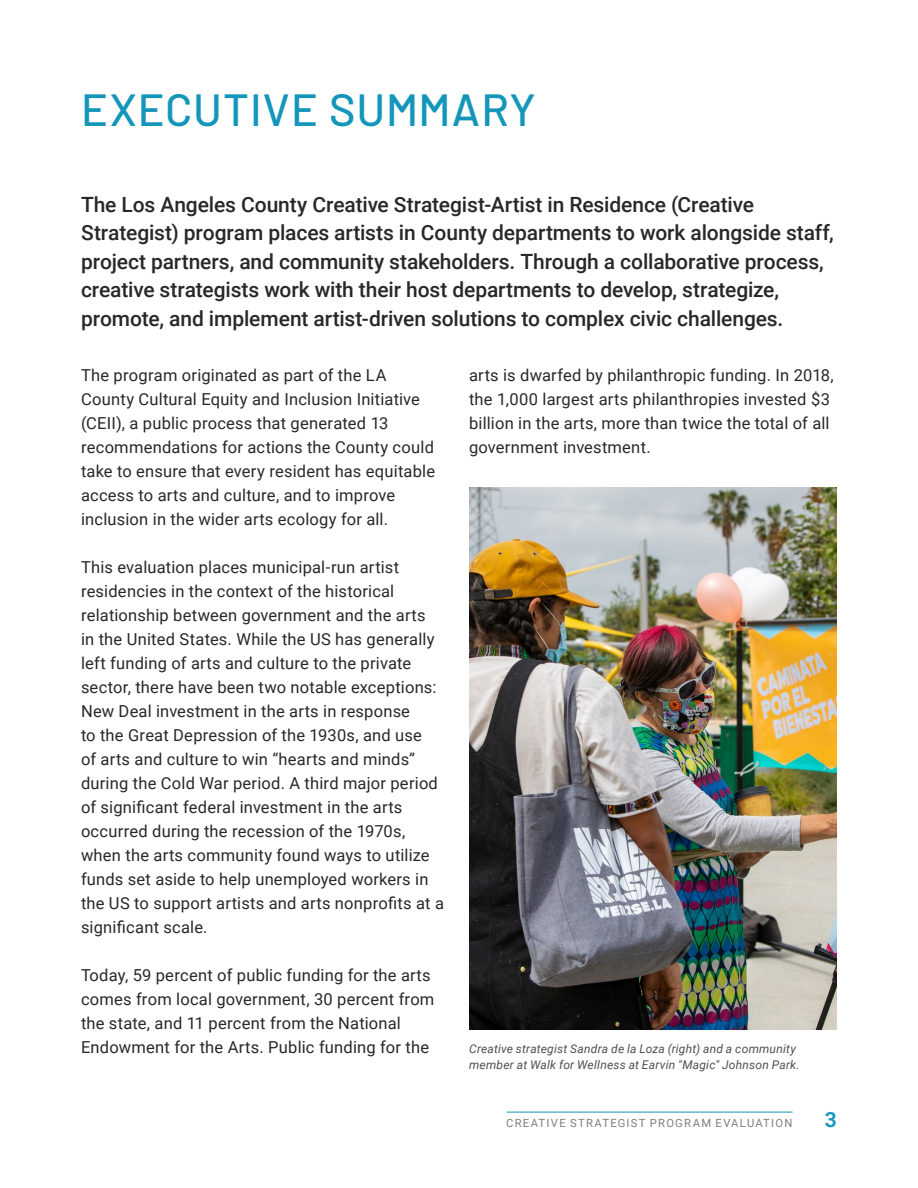
<style>
.page{position:relative;width:918px;height:1188px;background:#fff}
.page>*{position:absolute;margin:0;border:0;box-sizing:border-box;transform-origin:0 0}
.Header_1{font:500 45px "Barlow";letter-spacing:.025em;color:#1496ba}
.Highlight_Text{font:500 21px/28.5px "Roboto";letter-spacing:-.005em;color:#292829}
.t1{font:700 21px "Roboto";color:#209bbd}
.Body_Text{font:16.5px/24px "Roboto";letter-spacing:.01em;color:#292829}
.t2{font:italic 12px/16.5px "Roboto";letter-spacing:.015em;color:#524e4c}
.t3{font:11.25px "Roboto";letter-spacing:.11em;color:#837d7b}
</style>
<div class="page">
<hr style="left:507px;top:1112px;width:286px;height:1px;background:#1496ba">
<img style="left:469px;top:487px;width:368px;height:543px">
<p class="Header_1" style="left:81px;top:77px;width:456px">EXECUTIVE SUMMARY</p>
<p class="Highlight_Text" style="left:81px;top:189px;width:754px">The Los Angeles County Creative Strategist-Artist in Residence (Creative Strategist) program places artists in County departments to work alongside staff, project partners, and community stakeholders. Through a collaborative process, creative strategists work with their host departments to develop, strategize, promote, and implement artist-driven solutions to complex civic challenges.</p>
<p class="Body_Text" style="left:469px;top:363px;width:366px">arts is dwarfed by philanthropic funding. In 2018, the 1,000 largest arts philanthropies invested $3 billion in the arts, more than twice the total of all government investment.</p>
<p class="Body_Text" style="left:81px;top:363px;width:356px">The program originated as part of the LA County Cultural Equity and Inclusion Initiative (CEII), a public process that generated 13 recommendations for actions the County could take to ensure that every resident has equitable access to arts and culture, and to improve inclusion in the wider arts ecology for all.</p>
<p class="Body_Text" style="left:81px;top:555px;width:365px">This evaluation places municipal-run artist residencies in the context of the historical relationship between government and the arts<br>in the United States. While the US has generally left funding of arts and culture to the private sector, there have been two notable exceptions:<br>New Deal investment in the arts in response<br>to the Great Depression of the 1930s, and use<br>of arts and culture to win “hearts and minds” during the Cold War period. A third major period of significant federal investment in the arts occurred during the recession of the 1970s, when the arts community found ways to utilize funds set aside to help unemployed workers in the US to support artists and arts nonprofits at a significant scale.</p>
<p class="Body_Text" style="left:81px;top:963px;width:355px">Today, 59 percent of public funding for the arts comes from local government, 30 percent from the state, and 11 percent from the National Endowment for the Arts. Public funding for the</p>
<p class="t2" style="left:469px;top:1040px;width:332px">Creative strategist Sandra de la Loza (right) and a community member at Walk for Wellness at Earvin "Magic" Johnson Park.</p>
<p class="t3" style="left:506px;top:1115px;width:288px">CREATIVE STRATEGIST PROGRAM EVALUATION</p>
<p class="t1" style="left:825px;top:1105px;width:14px">3</p>
</div>
